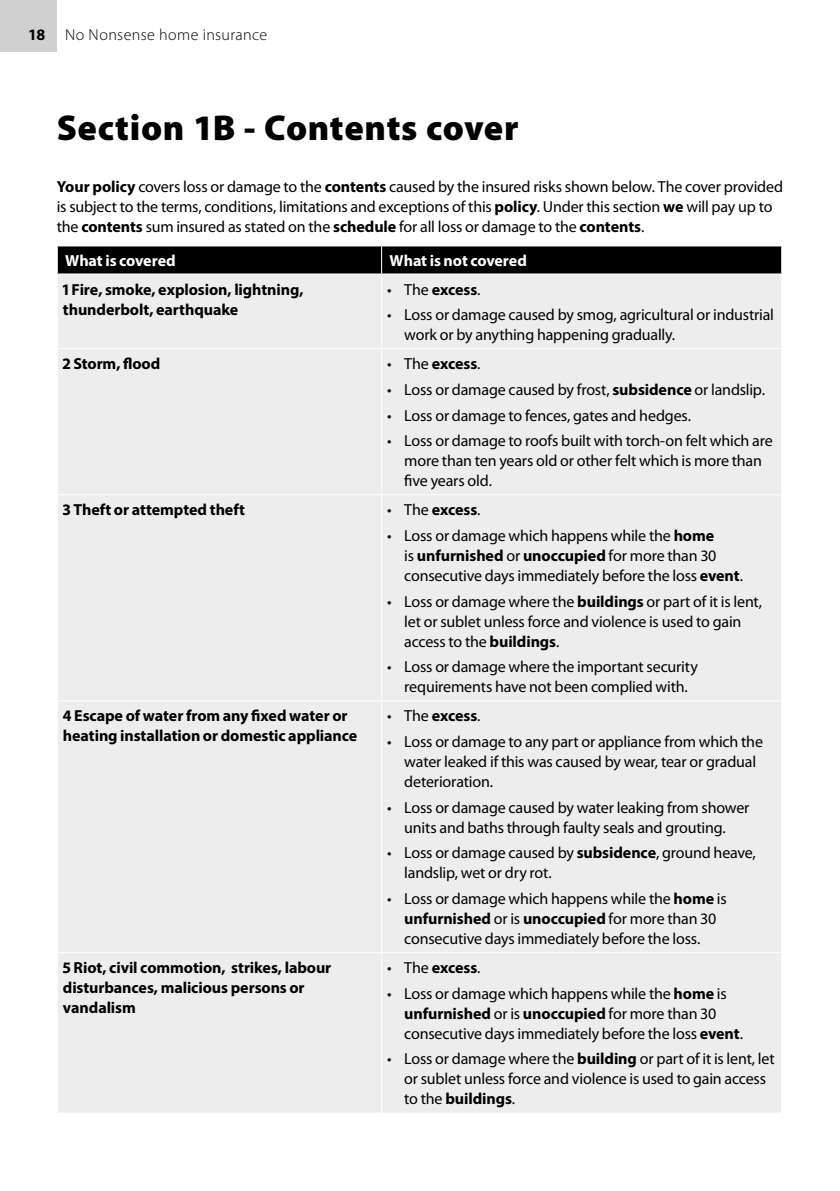
<style>
.page{position:relative;width:840px;height:1191px;background:#fff}
.page>*{position:absolute;margin:0;border:0;box-sizing:border-box;transform-origin:0 0}
.t1{font:36px "Myriad MM 830 600";letter-spacing:.02em;color:#000}
.t2{font:16px/20px "Myriad Pro";letter-spacing:-.015em;color:#000}
.t3{font:700 16px/20px "Myriad Pro";letter-spacing:-.005em;color:#000}
.t4{font:700 16px "Myriad Pro";letter-spacing:-.005em;color:#fff}
.t5{font:300 16px "Myriad Pro";letter-spacing:.03em;color:#000}
.s1{font-weight:700}
.s2{font-weight:400}
</style>
<div class="page">
<div style="left:58px;top:275px;width:722px;height:837px;background:#ededed"></div>
<hr style="left:57px;top:348px;width:324px;height:1px;background:#fff">
<hr style="left:381px;top:348px;width:400px;height:1px;background:#fff">
<hr style="left:57px;top:494px;width:324px;height:1px;background:#fff">
<hr style="left:381px;top:494px;width:400px;height:1px;background:#fff">
<hr style="left:57px;top:700px;width:324px;height:1px;background:#fff">
<hr style="left:381px;top:952px;width:400px;height:1px;background:#fff">
<hr style="left:381px;top:274px;width:1px;height:74px;background:#fff">
<hr style="left:381px;top:349px;width:1px;height:145px;background:#fff">
<hr style="left:381px;top:495px;width:1px;height:205px;background:#fff">
<hr style="left:381px;top:700px;width:400px;height:1px;background:#fff">
<hr style="left:381px;top:701px;width:1px;height:251px;background:#fff">
<hr style="left:57px;top:952px;width:324px;height:1px;background:#fff">
<hr style="left:381px;top:953px;width:1px;height:159px;background:#fff">
<div style="left:57px;top:246px;width:724px;height:28px;background:#000"></div>
<hr style="left:57px;top:273px;width:324px;height:1px;background:#fff">
<div style="left:0;top:0;width:57px;height:51px;background:#d0d0d0"></div>
<p class="t5" style="left:28px;top:26px;width:241px"><span class="s1">18</span> No Nonsense home insurance</p>
<h1 class="t1" style="left:57px;top:111px;width:463px">Section 1B - Contents cover</h1>
<p class="t2" style="left:57px;top:176px;width:727px"><span class="s1">Your policy</span> covers loss or damage to the <span class="s1">contents</span> caused by the insured risks shown below. The cover provided is subject to the terms, conditions, limitations and exceptions of this <span class="s1">policy</span>. Under this section <span class="s1">we</span> will pay up to the <span class="s1">contents</span> sum insured as stated on the <span class="s1">schedule</span> for all loss or damage to the <span class="s1">contents</span>.</p>
<p class="t4" style="left:65px;top:250px;width:112px">What is covered</p>
<p class="t4" style="left:389px;top:250px;width:139px">What is not covered</p>
<p class="t3" style="left:63px;top:278px;width:242px">1 Fire, smoke, explosion, lightning, thunderbolt, earthquake</p>
<p class="t3" style="left:387px;top:278px;width:95px"><span class="s2">• The</span> excess<span class="s2">.</span></p>
<p class="t2" style="left:404px;top:304px;width:371px;text-indent:-17px">• Loss or damage caused by smog, agricultural or industrial work or by anything happening gradually.</p>
<p class="t3" style="left:63px;top:353px;width:99px">2 Storm, flood</p>
<p class="t3" style="left:387px;top:353px;width:95px"><span class="s2">• The</span> excess<span class="s2">.</span></p>
<p class="t2" style="left:387px;top:379px;width:379px">• Loss or damage caused by frost, <span class="s1">subsidence</span> or landslip.</p>
<p class="t2" style="left:387px;top:405px;width:305px">• Loss or damage to fences, gates and hedges.</p>
<p class="t2" style="left:404px;top:430px;width:370px;text-indent:-17px">• Loss or damage to roofs built with torch-on felt which are more than ten years old or other felt which is more than five years old.</p>
<p class="t3" style="left:63px;top:499px;width:183px">3 Theft or attempted theft</p>
<p class="t3" style="left:387px;top:499px;width:95px"><span class="s2">• The</span> excess<span class="s2">.</span></p>
<p class="t2" style="left:404px;top:525px;width:340px;text-indent:-17px">• Loss or damage which happens while the <span class="s1">home<br></span>is <span class="s1">unfurnished</span> or <span class="s1">unoccupied</span> for more than 30 consecutive days immediately before the loss <span class="s1">event</span>.</p>
<p class="t2" style="left:404px;top:591px;width:359px;text-indent:-17px">• Loss or damage where the <span class="s1">buildings</span> or part of it is lent, let or sublet unless force and violence is used to gain access to the <span class="s1">buildings</span>.</p>
<p class="t2" style="left:387px;top:656px;width:312px;text-align:center">• Loss or damage where the important security requirements have not been complied with.</p>
<p class="t3" style="left:63px;top:705px;width:296px">4 Escape of water from any fixed water or heating installation or domestic appliance</p>
<p class="t3" style="left:387px;top:705px;width:95px"><span class="s2">• The</span> excess<span class="s2">.</span></p>
<p class="t2" style="left:404px;top:731px;width:360px;text-indent:-17px">• Loss or damage to any part or appliance from which the water leaked if this was caused by wear, tear or gradual deterioration.</p>
<p class="t2" style="left:387px;top:797px;width:363px;text-align:center">• Loss or damage caused by water leaking from shower units and baths through faulty seals and grouting.</p>
<p class="t2" style="left:404px;top:842px;width:353px;text-indent:-17px">• Loss or damage caused by <span class="s1">subsidence</span>, ground heave, landslip, wet or dry rot.</p>
<p class="t2" style="left:387px;top:888px;width:341px;text-align:center">• Loss or damage which happens while the <span class="s1">home</span> is <span class="s1">unfurnished</span> or is <span class="s1">unoccupied</span> for more than 30 consecutive days immediately before the loss.</p>
<p class="t3" style="left:63px;top:957px;width:270px">5 Riot, civil commotion, strikes, labour disturbances, malicious persons or vandalism</p>
<p class="t3" style="left:387px;top:957px;width:95px"><span class="s2">• The</span> excess<span class="s2">.</span></p>
<p class="t2" style="left:404px;top:983px;width:340px;text-indent:-17px">• Loss or damage which happens while the <span class="s1">home</span> is <span class="s1">unfurnished</span> or is <span class="s1">unoccupied</span> for more than 30 consecutive days immediately before the loss <span class="s1">event</span>.</p>
<p class="t2" style="left:404px;top:1048px;width:372px;text-indent:-17px">• Loss or damage where the <span class="s1">building</span> or part of it is lent, let or sublet unless force and violence is used to gain access to the <span class="s1">buildings</span>.</p>
</div>
